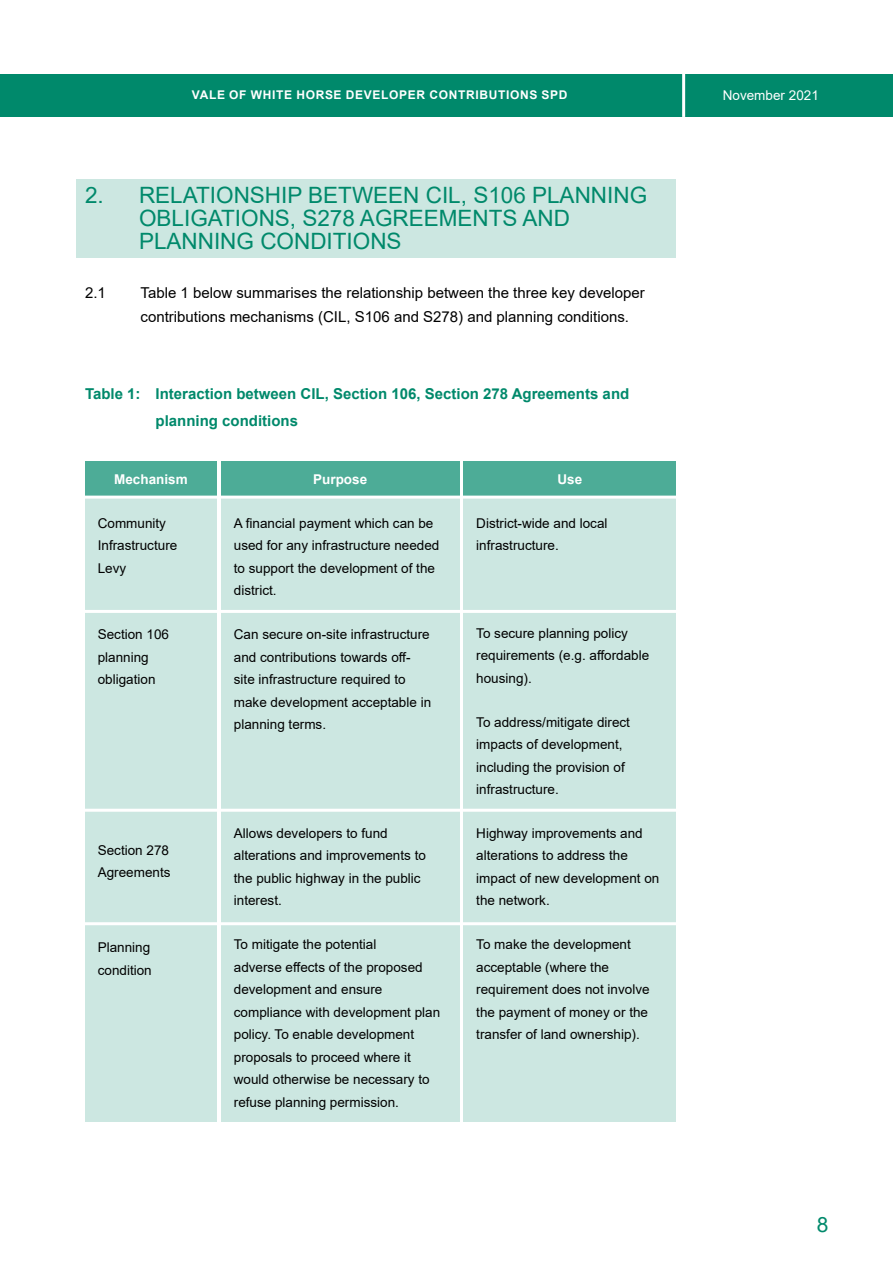
<style>
.page{position:relative;width:893px;height:1263px;background:#fff}
.page>*{position:absolute;margin:0;border:0;box-sizing:border-box;transform-origin:0 0}
.t1{font:22.5px/22.5px "Arial";color:#00896b}
.t2{font:21px "Arial";color:#00896b}
.t3{font:15px/24px "Arial";color:#000}
.t4{font:700 15px/27px "Arial";color:#00896b}
.t5{font:13.5px/22.5px "Arial";color:#000}
.t6{font:700 13.5px "Arial";color:#fff}
.t7{font:13.5px "Arial";color:#fff}
.t8{font:700 12px "Arial";letter-spacing:.055em;color:#fff}
</style>
<div class="page">
<div style="left:0;top:75px;width:893px;height:42px;background:#00896b"></div>
<hr style="left:682px;top:64px;width:3px;height:53px;background:#fff">
<div style="left:77px;top:179px;width:599px;height:78px;background:#cce7e1"></div>
<div style="left:85px;top:461px;width:132px;height:40px;background:#4dac97"></div>
<div style="left:85px;top:497px;width:132px;height:121px;background:#cce7e1"></div>
<div style="left:85px;top:608px;width:132px;height:121px;background:#cce7e1"></div>
<div style="left:85px;top:697px;width:132px;height:76px;background:#cce7e1"></div>
<div style="left:85px;top:740px;width:132px;height:77px;background:#cce7e1"></div>
<div style="left:85px;top:780px;width:132px;height:76px;background:#cce7e1"></div>
<div style="left:85px;top:824px;width:132px;height:99px;background:#cce7e1"></div>
<div style="left:85px;top:921px;width:132px;height:99px;background:#cce7e1"></div>
<div style="left:85px;top:987px;width:132px;height:77px;background:#cce7e1"></div>
<div style="left:85px;top:1031px;width:132px;height:76px;background:#cce7e1"></div>
<div style="left:85px;top:1075px;width:132px;height:76px;background:#cce7e1"></div>
<div style="left:221px;top:461px;width:238px;height:40px;background:#4dac97"></div>
<div style="left:221px;top:497px;width:238px;height:144px;background:#cce7e1"></div>
<div style="left:221px;top:608px;width:238px;height:166px;background:#cce7e1"></div>
<div style="left:221px;top:763px;width:238px;height:76px;background:#cce7e1"></div>
<div style="left:221px;top:807px;width:238px;height:144px;background:#cce7e1"></div>
<div style="left:221px;top:918px;width:238px;height:234px;background:#cce7e1"></div>
<div style="left:463px;top:461px;width:213px;height:40px;background:#4dac97"></div>
<div style="left:463px;top:497px;width:213px;height:99px;background:#cce7e1"></div>
<div style="left:463px;top:563px;width:213px;height:76px;background:#cce7e1"></div>
<div style="left:463px;top:607px;width:213px;height:121px;background:#cce7e1"></div>
<div style="left:463px;top:695px;width:213px;height:144px;background:#cce7e1"></div>
<div style="left:463px;top:807px;width:213px;height:144px;background:#cce7e1"></div>
<div style="left:463px;top:918px;width:213px;height:166px;background:#cce7e1"></div>
<div style="left:463px;top:1052px;width:213px;height:76px;background:#cce7e1"></div>
<div style="left:50px;top:1122px;width:691px;height:74px;background:#fff"></div>
<hr style="left:72px;top:610px;width:647px;height:3px;background:#fff">
<hr style="left:72px;top:809px;width:647px;height:3px;background:#fff">
<hr style="left:57px;top:922px;width:647px;height:3px;background:#fff">
<hr style="left:70px;top:496px;width:646px;height:3px;background:#fff">
<p class="t8" style="left:192px;top:86px;width:377px">VALE OF WHITE HORSE DEVELOPER CONTRIBUTIONS SPD</p>
<h1 class="t1" style="left:139px;top:184px;width:510px;text-indent:-54px">2. RELATIONSHIP BETWEEN CIL, S106 PLANNING<br>OBLIGATIONS, S278 AGREEMENTS AND<br>PLANNING CONDITIONS</h1>
<p class="t3" style="left:85px;top:281px;width:22px">2.1</p>
<p class="t3" style="left:141px;top:281px;width:506px">Table 1 below summarises the relationship between the three key developer contributions mechanisms (CIL, S106 and S278) and planning conditions.</p>
<p class="t4" style="left:156px;top:380px;width:475px;text-indent:-70px">Table 1: Interaction between CIL, Section 106, Section 278 Agreements and planning conditions</p>
<p class="t6" style="left:114px;top:470px;width:75px">Mechanism</p>
<p class="t5" style="left:98px;top:512px;width:81px">Community<br>Infrastructure<br>Levy</p>
<p class="t5" style="left:98px;top:623px;width:73px">Section 106 planning obligation</p>
<p class="t5" style="left:98px;top:839px;width:74px">Section 278<br>Agreements</p>
<p class="t5" style="left:98px;top:936px;width:56px">Planning condition</p>
<p class="t6" style="left:313px;top:470px;width:56px">Purpose</p>
<p class="t5" style="left:234px;top:512px;width:207px">A financial payment which can be used for any infrastructure needed to support the development of the district.</p>
<p class="t5" style="left:234px;top:623px;width:199px">Can secure on-site infrastructure and contributions towards off&shy;site infrastructure required to make development acceptable in planning terms.</p>
<p class="t5" style="left:234px;top:822px;width:194px">Allows developers to fund alterations and improvements to the public highway in the public interest.</p>
<p class="t5" style="left:234px;top:933px;width:208px">To mitigate the potential<br>adverse effects of the proposed development and ensure compliance with development plan policy. To enable development proposals to proceed where it would otherwise be necessary to refuse planning permission.</p>
<p class="t6" style="left:557px;top:470px;width:26px">Use</p>
<p class="t5" style="left:476px;top:512px;width:133px">District-wide and local infrastructure.</p>
<p class="t5" style="left:476px;top:622px;width:175px">To secure planning policy requirements (e.g. affordable housing).</p>
<p class="t5" style="left:476px;top:710px;width:155px">To address/mitigate direct impacts of development, including the provision of infrastructure.</p>
<p class="t5" style="left:476px;top:822px;width:185px">Highway improvements and alterations to address the impact of new development on the network.</p>
<p class="t5" style="left:476px;top:933px;width:175px">To make the development acceptable (where the requirement does not involve the payment of money or the transfer of land ownership).</p>
<p class="t7" style="left:723px;top:86px;width:98px">November 2021</p>
<h2 class="t2" style="left:817px;top:1210px;width:13px">8</h2>
</div>
